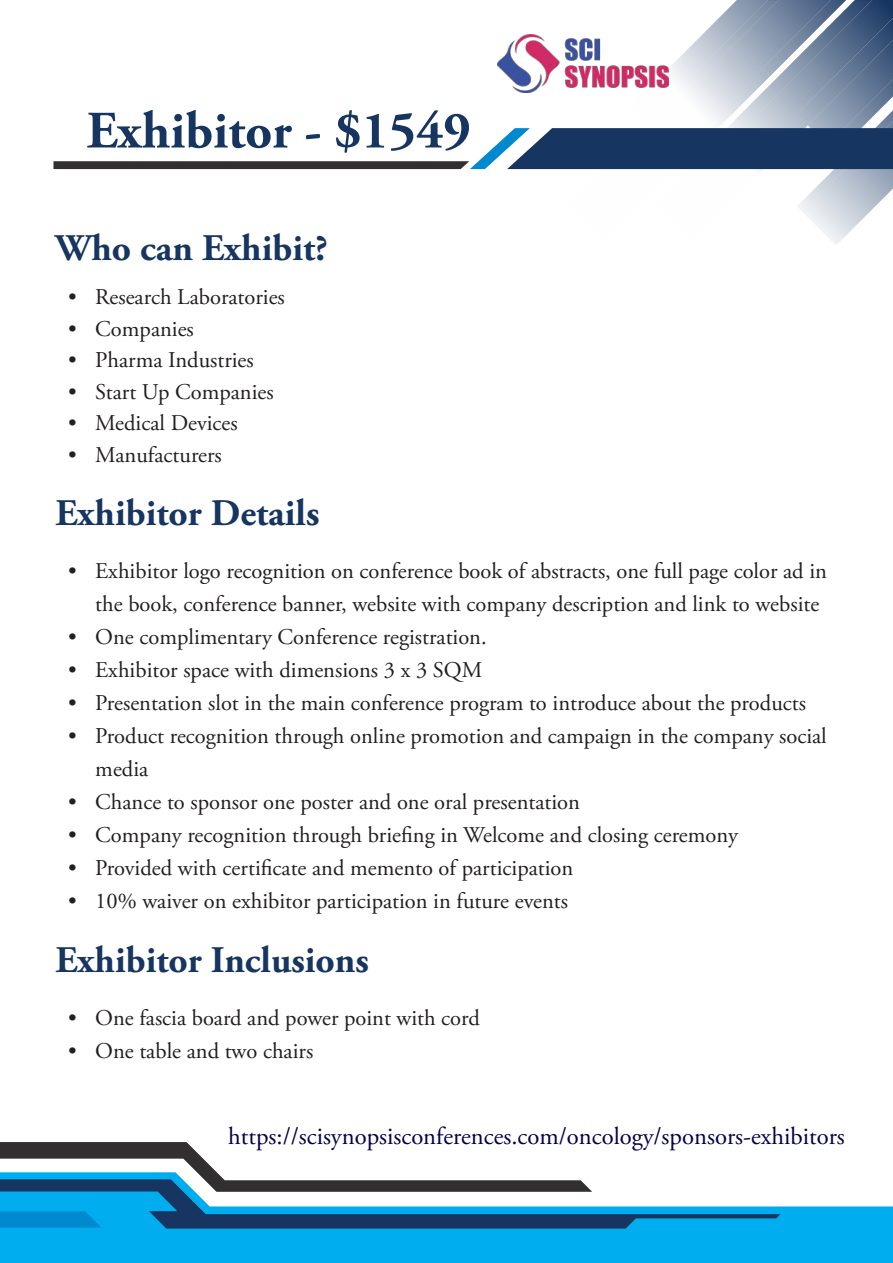
<style>
.page{position:relative;width:893px;height:1263px;background:#fff}
.page>*{position:absolute;margin:0;border:0;box-sizing:border-box;transform-origin:0 0}
.t1{font:700 52.5px "Adobe Garamond Pro";color:#163561}
.t2{font:700 37.5px "Adobe Garamond Pro";color:#163561}
.t3{font:24.6px "Adobe Garamond Pro";color:#07014a}
.t4{font:22.5px/33px "Adobe Garamond Pro";color:#231f20}
</style>
<div class="page">
<svg style="left:53px;top:0;width:840px;height:245px"></svg>
<div style="left:0;top:1206px;width:893px;height:57px;background:#00aeef"></div>
<svg style="left:0;top:1142px;width:780px;height:86px"></svg>
<img style="left:497px;top:34px;width:171px;height:59px">
<h1 class="t1" style="left:87px;top:100px;width:385px">Exhibitor - $1549</h1>
<h2 class="t2" style="left:55px;top:226px;width:274px">Who can Exhibit?</h2>
<p class="t4" style="left:68px;top:281px;width:218px">• Research Laboratories</p>
<p class="t4" style="left:68px;top:313px;width:127px">• Companies</p>
<p class="t4" style="left:68px;top:344px;width:187px">• Pharma Industries</p>
<p class="t4" style="left:68px;top:376px;width:207px">• Start Up Companies</p>
<p class="t4" style="left:68px;top:407px;width:171px">• Medical Devices</p>
<p class="t4" style="left:68px;top:439px;width:155px">• Manufacturers</p>
<h2 class="t2" style="left:55px;top:491px;width:266px">Exhibitor Details</h2>
<p class="t4" style="left:95px;top:555px;width:733px;text-indent:-27px">• Exhibitor logo recognition on conference book of abstracts, one full page color ad in the book, conference banner, website with company description and link to website</p>
<p class="t4" style="left:68px;top:621px;width:420px">• One complimentary Conference registration.</p>
<p class="t4" style="left:68px;top:654px;width:415px">• Exhibitor space with dimensions 3 x 3 SQM</p>
<p class="t4" style="left:68px;top:687px;width:739px">• Presentation slot in the main conference program to introduce about the products</p>
<p class="t4" style="left:95px;top:720px;width:733px;text-indent:-27px">• Product recognition through online promotion and campaign in the company social media</p>
<p class="t4" style="left:68px;top:786px;width:513px">• Chance to sponsor one poster and one oral presentation</p>
<p class="t4" style="left:68px;top:819px;width:671px">• Company recognition through briefing in Welcome and closing ceremony</p>
<p class="t4" style="left:68px;top:852px;width:506px">• Provided with certificate and memento of participation</p>
<p class="t4" style="left:68px;top:885px;width:501px">• 10% waiver on exhibitor participation in future events</p>
<h2 class="t2" style="left:55px;top:938px;width:315px">Exhibitor Inclusions</h2>
<p class="t4" style="left:68px;top:1002px;width:413px">• One fascia board and power point with cord</p>
<p class="t4" style="left:68px;top:1035px;width:246px">• One table and two chairs</p>
<p class="t3" style="left:228px;top:1121px;width:618px">https://scisynopsisconferences.com/oncology/sponsors-exhibitors</p>
</div>
